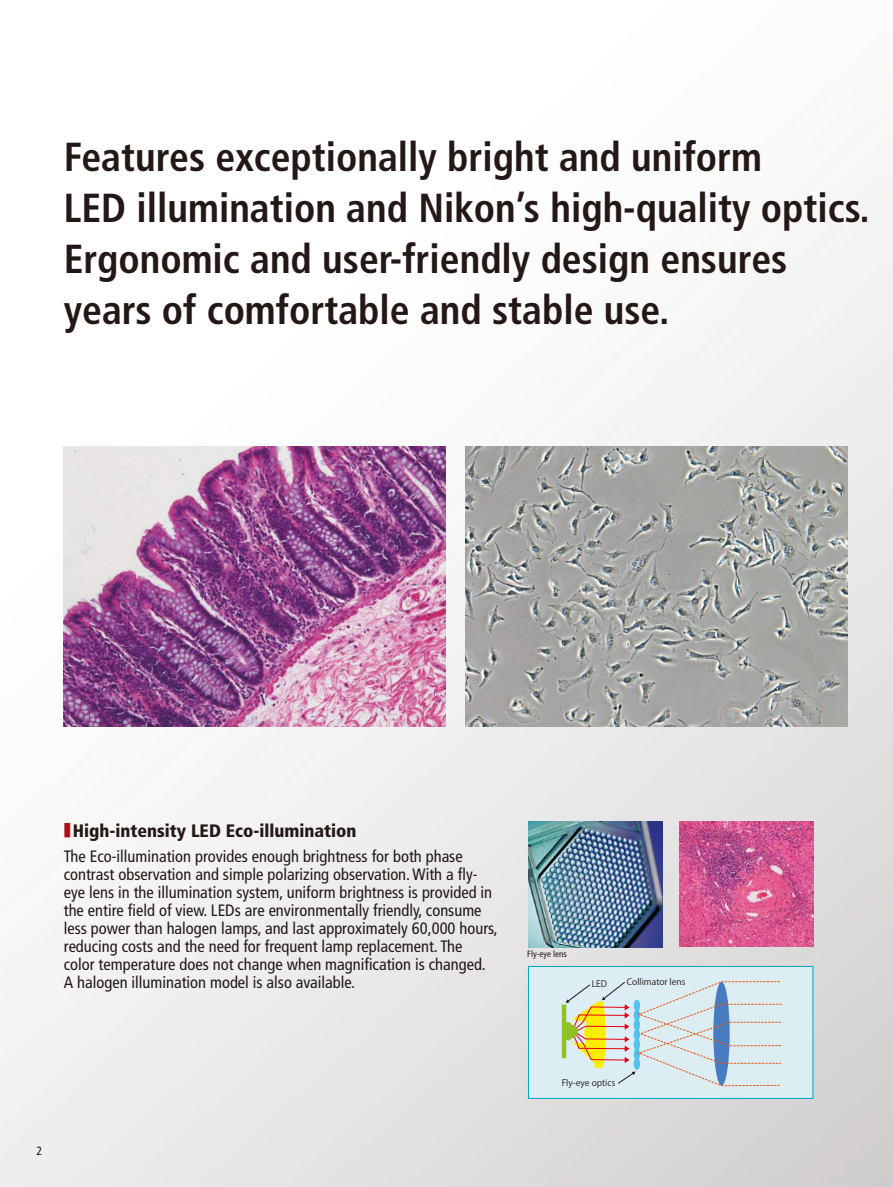
<style>
.page{position:relative;width:893px;height:1187px;background:#fff}
.page>*{position:absolute;margin:0;border:0;box-sizing:border-box;transform-origin:0 0}
.t1{font:700 condensed 40.5px/51px "Frutiger";color:#231815}
.t2{font:900 condensed 18px "Frutiger";color:#231815}
.t3{font:condensed 16.5px/18px "Frutiger";color:#231815}
.t4{font:condensed 12px "Frutiger";color:#231815}
.t5{font:condensed 9px "Frutiger";color:#231815}
.t6{font:8.7px "Koz Go Pro";color:#231815}
.s1{font-family:"Koz Go Pro";font-weight:700;font-stretch:normal;color:#ae0f17}
</style>
<div class="page">
<img style="left:0;top:171px;width:893px;height:1015px">
<img style="left:528px;top:821px;width:134px;height:126px">
<img style="left:679px;top:821px;width:134px;height:125px">
<div style="left:528px;top:966px;width:285px;height:132px;background:#dcedf4"></div>
<svg style="left:562px;top:981px;width:220px;height:105px"></svg>
<div style="left:528px;top:966px;width:285px;height:132px;border:1px solid #00a4c5"></div>
<img style="left:64px;top:446px;width:382px;height:280px">
<img style="left:465px;top:446px;width:382px;height:280px">
<h1 class="t1" style="left:64px;top:134px;width:807px">Features exceptionally bright and uniform<br>LED illumination and Nikon’s high-quality optics.<br>Ergonomic and user-friendly design ensures years of comfortable and stable use.</h1>
<p class="t2" style="left:64px;top:823px;width:294px"><span class="s1">■</span> High-intensity LED Eco-illumination</p>
<p class="t3" style="left:64px;top:848px;width:435px">The Eco-illumination provides enough brightness for both phase contrast observation and simple polarizing observation. With a fly&shy;eye lens in the illumination system, uniform brightness is provided in the entire field of view. LEDs are environmentally friendly, consume less power than halogen lamps, and last approximately 60,000 hours, reducing costs and the need for frequent lamp replacement. The<br>color temperature does not change when magnification is changed.<br>A halogen illumination model is also available.</p>
<p class="t5" style="left:527px;top:950px;width:41px">Fly-eye lens</p>
<p class="t6" style="left:592px;top:978px;width:17px">LED</p>
<p class="t6" style="left:627px;top:976px;width:60px">Collimator lens</p>
<p class="t4" style="left:36px;top:1145px;width:7px">2</p>
<p class="t6" style="left:562px;top:1076px;width:55px">Fly-eye optics</p>
</div>
